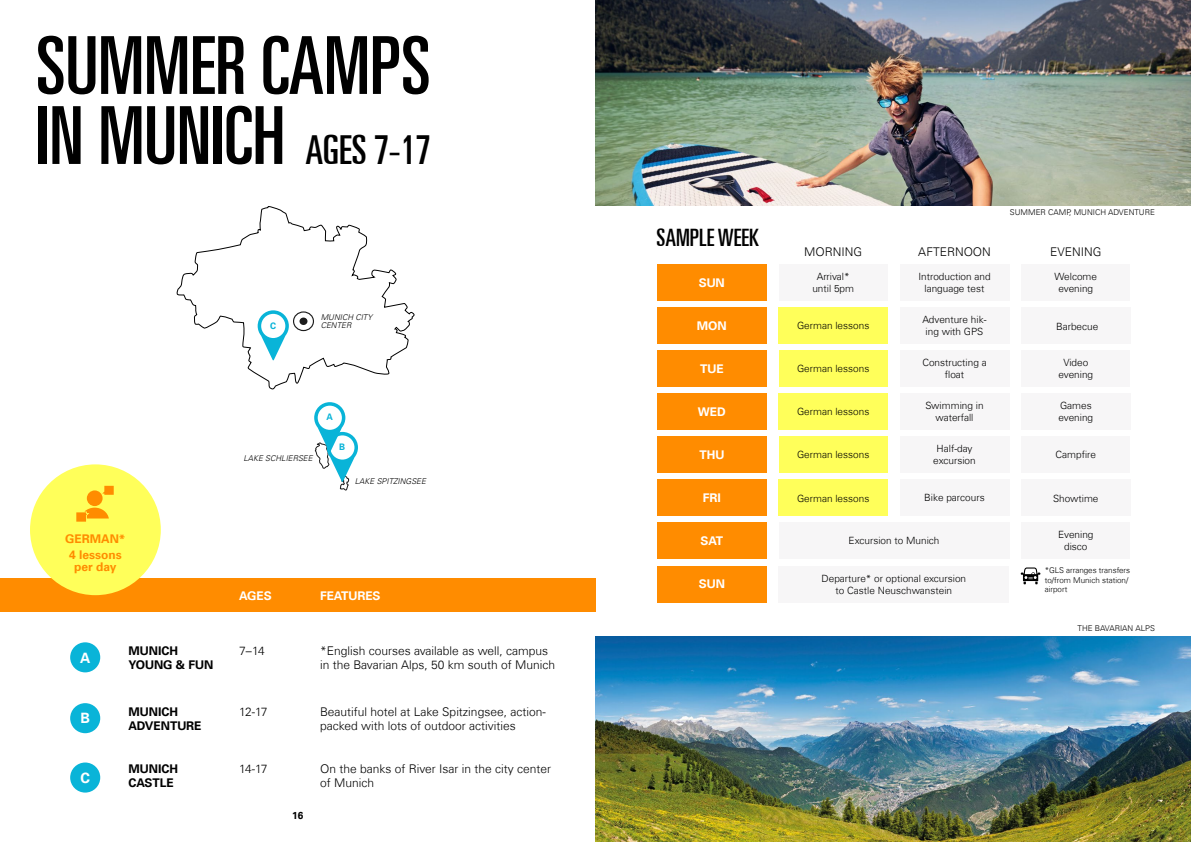
<style>
.page{position:relative;width:1191px;height:842px;background:#fff}
.page>*{position:absolute;margin:0;border:0;box-sizing:border-box;transform-origin:0 0}
.t1{font:ultra-condensed 80px/70px "Univers Com 59";color:#000}
.t2{font:ultra-condensed 24px "Univers Com 59";color:#000}
.t3{font:700 14.3px "Univers Com 65";color:#fff}
.t4{font:300 12px/14px "Univers Com 45";color:#000}
.t5{font:700 12px/14px "Univers Com 65";color:#000}
.t6{font:700 12px "Univers Com 65";color:#fff}
.t7{font:700 12px/15.3px "Univers Com 65";color:#ff8c00;text-align:center}
.t8{font:300 10px/12px "Univers Com 45";color:#000;text-align:center}
.t9{font:700 10px "Univers Com 65";color:#000}
.t10{font:700 9px "Univers Com 65";color:#09b4d8}
.t11{font:300 8px/9.6px "Univers Com 45";color:#000}
.t12{font:italic 300 8px/8px "Univers Com 45";color:#000}
.s1{font-size:40px}
</style>
<div class="page">
<img style="left:595px;top:0;width:596px;height:206px">
<img style="left:595px;top:636px;width:596px;height:206px">
<div style="left:899px;top:264px;width:110px;height:37px;background:#f7f6f7"></div>
<div style="left:657px;top:264px;width:109px;height:37px;background:#ff8c00"></div>
<div style="left:899px;top:351px;width:110px;height:36px;background:#f7f6f7"></div>
<div style="left:657px;top:351px;width:109px;height:36px;background:#ff8c00"></div>
<div style="left:899px;top:437px;width:110px;height:36px;background:#f7f6f7"></div>
<div style="left:657px;top:437px;width:109px;height:36px;background:#ff8c00"></div>
<div style="left:657px;top:522px;width:109px;height:37px;background:#ff8c00"></div>
<div style="left:1021px;top:308px;width:109px;height:36px;background:#f7f6f7"></div>
<div style="left:778px;top:308px;width:110px;height:36px;background:#ffff5a"></div>
<div style="left:1021px;top:394px;width:109px;height:36px;background:#f7f6f7"></div>
<div style="left:778px;top:394px;width:110px;height:36px;background:#ffff5a"></div>
<div style="left:1021px;top:480px;width:109px;height:36px;background:#f7f6f7"></div>
<div style="left:778px;top:480px;width:110px;height:36px;background:#ffff5a"></div>
<div style="left:778px;top:566px;width:231px;height:36px;background:#f7f6f7"></div>
<div style="left:1021px;top:264px;width:109px;height:37px;background:#f7f6f7"></div>
<div style="left:779px;top:264px;width:108px;height:37px;background:#f7f6f7"></div>
<div style="left:1021px;top:350px;width:109px;height:37px;background:#f7f6f7"></div>
<div style="left:779px;top:350px;width:108px;height:37px;background:#ffff5a"></div>
<div style="left:1021px;top:437px;width:109px;height:36px;background:#f7f6f7"></div>
<div style="left:779px;top:437px;width:108px;height:36px;background:#ffff5a"></div>
<div style="left:1021px;top:522px;width:109px;height:37px;background:#f7f6f7"></div>
<div style="left:779px;top:522px;width:230px;height:37px;background:#f7f6f7"></div>
<div style="left:899px;top:307px;width:110px;height:37px;background:#f7f6f7"></div>
<div style="left:657px;top:307px;width:109px;height:37px;background:#ff8c00"></div>
<div style="left:899px;top:394px;width:110px;height:36px;background:#f7f6f7"></div>
<div style="left:657px;top:394px;width:109px;height:36px;background:#ff8c00"></div>
<div style="left:899px;top:480px;width:110px;height:36px;background:#f7f6f7"></div>
<div style="left:657px;top:480px;width:109px;height:36px;background:#ff8c00"></div>
<div style="left:657px;top:566px;width:109px;height:36px;background:#ff8c00"></div>
<svg style="left:176px;top:206px;width:239px;height:184px"></svg>
<div style="left:293px;top:311px;width:21px;height:20px;border:1px solid #1c1c1c;border-radius:50%"></div>
<div style="left:299px;top:318px;width:8px;height:7px;background:#1c1c1c;border-radius:50%"></div>
<svg style="left:258px;top:310px;width:31px;height:50px"></svg>
<svg style="left:314px;top:402px;width:44px;height:89px"></svg>
<div style="left:0;top:579px;width:595px;height:33px;background:#ff8c00"></div>
<div style="left:30px;top:464px;width:131px;height:131px;background:#ffff5a;border-radius:50%"></div>
<div style="left:70px;top:642px;width:30px;height:30px;background:#09b4d8;border-radius:50%"></div>
<div style="left:70px;top:762px;width:30px;height:30px;background:#09b4d8;border-radius:50%"></div>
<div style="left:70px;top:703px;width:30px;height:30px;background:#09b4d8;border-radius:50%"></div>
<svg style="left:1020px;top:567px;width:20px;height:17px"></svg>
<svg style="left:102px;top:486px;width:12px;height:9px"></svg>
<svg style="left:76px;top:508px;width:33px;height:14px"></svg>
<div style="left:87px;top:490px;width:16px;height:16px;background:#ff8c00;border-radius:50%"></div>
<h1 class="t1" style="left:36px;top:30px;width:396px">SUMMER CAMPS<br>IN MUNICH <span class="s1">AGES 7-17</span></h1>
<p class="t10" style="left:270px;top:320px;width:8px">C</p>
<p class="t12" style="left:321px;top:313px;width:53px">MUNICH CITY<br>CENTER</p>
<p class="t7" style="left:65px;top:531px;width:62px">GERMAN*<br>4 lessons</p>
<p class="t7" style="left:74px;top:559px;width:44px">per day</p>
<h3 class="t3" style="left:80px;top:649px;width:12px">A</h3>
<h3 class="t3" style="left:80px;top:710px;width:11px">B</h3>
<h3 class="t3" style="left:80px;top:769px;width:11px">C</h3>
<p class="t5" style="left:128px;top:644px;width:87px">MUNICH<br>YOUNG &amp; FUN</p>
<p class="t5" style="left:128px;top:705px;width:75px">MUNICH<br>ADVENTURE</p>
<p class="t5" style="left:128px;top:761px;width:51px">MUNICH<br>CASTLE</p>
<p class="t10" style="left:326px;top:412px;width:8px">A</p>
<p class="t12" style="left:243px;top:454px;width:71px">LAKE SCHLIERSEE</p>
<p class="t10" style="left:339px;top:442px;width:8px">B</p>
<p class="t12" style="left:355px;top:478px;width:73px">LAKE SPITZINGSEE</p>
<p class="t6" style="left:239px;top:588px;width:34px">AGES</p>
<p class="t6" style="left:320px;top:588px;width:62px">FEATURES</p>
<p class="t4" style="left:239px;top:644px;width:27px">7–14</p>
<p class="t4" style="left:239px;top:705px;width:30px">12-17</p>
<p class="t4" style="left:239px;top:761px;width:30px">14-17</p>
<p class="t9" style="left:292px;top:810px;width:13px">16</p>
<p class="t4" style="left:320px;top:644px;width:237px">*English courses available as well, campus in the Bavarian Alps, 50 km south of Munich</p>
<p class="t4" style="left:320px;top:705px;width:227px">Beautiful hotel at Lake Spitzingsee, action&shy;packed with lots of outdoor activities</p>
<p class="t4" style="left:320px;top:761px;width:233px">On the banks of River Isar in the city center of Munich</p>
<h2 class="t2" style="left:656px;top:224px;width:104px">SAMPLE WEEK</h2>
<p class="t6" style="left:698px;top:276px;width:28px">SUN</p>
<p class="t6" style="left:697px;top:319px;width:32px">MON</p>
<p class="t6" style="left:700px;top:362px;width:25px">TUE</p>
<p class="t6" style="left:698px;top:405px;width:29px">WED</p>
<p class="t6" style="left:699px;top:448px;width:26px">THU</p>
<p class="t6" style="left:702px;top:491px;width:20px">FRI</p>
<p class="t6" style="left:700px;top:533px;width:24px">SAT</p>
<p class="t6" style="left:698px;top:577px;width:28px">SUN</p>
<p class="t11" style="left:1010px;top:208px;width:147px">SUMMER CAMP, MUNICH ADVENTURE</p>
<p class="t4" style="left:804px;top:245px;width:59px">MORNING</p>
<p class="t4" style="left:918px;top:245px;width:74px">AFTERNOON</p>
<p class="t4" style="left:1050px;top:245px;width:53px">EVENING</p>
<p class="t8" style="left:918px;top:271px;width:74px">Introduction and language test</p>
<p class="t8" style="left:1054px;top:271px;width:44px">Welcome evening</p>
<p class="t8" style="left:812px;top:271px;width:43px">Arrival* until 5pm</p>
<p class="t8" style="left:797px;top:320px;width:74px">German lessons</p>
<p class="t8" style="left:797px;top:363px;width:74px">German lessons</p>
<p class="t8" style="left:797px;top:406px;width:74px">German lessons</p>
<p class="t8" style="left:797px;top:449px;width:74px">German lessons</p>
<p class="t8" style="left:797px;top:492px;width:74px">German lessons</p>
<p class="t8" style="left:922px;top:314px;width:66px">Adventure hik&shy;ing with GPS</p>
<p class="t8" style="left:1056px;top:320px;width:44px">Barbecue</p>
<p class="t8" style="left:922px;top:357px;width:66px">Constructing a float</p>
<p class="t8" style="left:925px;top:400px;width:60px">Swimming in waterfall</p>
<p class="t8" style="left:933px;top:443px;width:44px">Half-day excursion</p>
<p class="t8" style="left:924px;top:492px;width:62px">Bike parcours</p>
<p class="t8" style="left:848px;top:534px;width:92px">Excursion to Munich</p>
<p class="t8" style="left:821px;top:572px;width:146px">Departure* or optional excursion to Castle Neuschwanstein</p>
<p class="t8" style="left:1058px;top:357px;width:36px">Video evening</p>
<p class="t8" style="left:1058px;top:399px;width:36px;text-align:left">Games evening</p>
<p class="t8" style="left:1055px;top:449px;width:42px">Campfire</p>
<p class="t8" style="left:1053px;top:492px;width:47px">Showtime</p>
<p class="t8" style="left:1058px;top:528px;width:37px">Evening disco</p>
<p class="t11" style="left:1044px;top:566px;width:87px">*GLS arranges transfers to/from Munich station/ airport</p>
<p class="t11" style="left:1077px;top:624px;width:79px">THE BAVARIAN ALPS</p>
</div>
